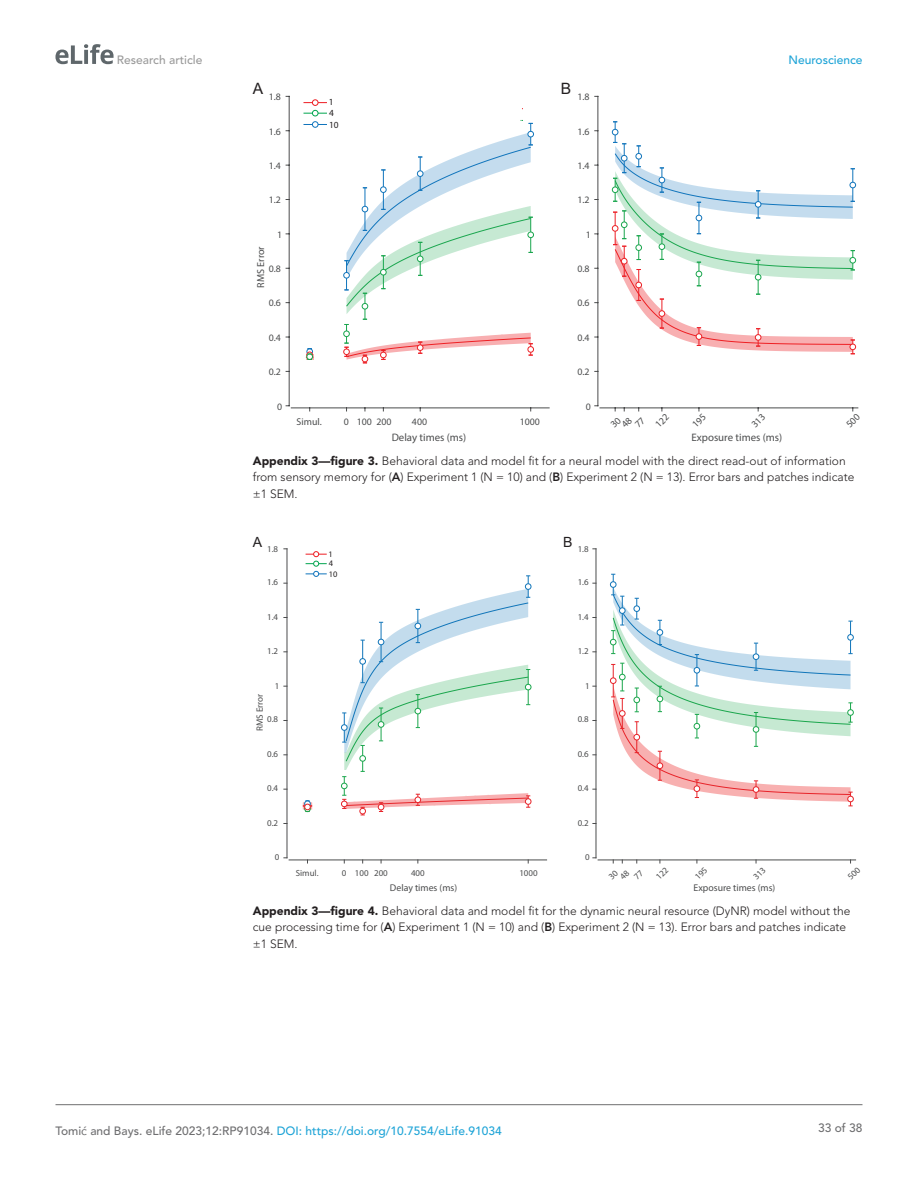
<style>
.page{position:relative;width:918px;height:1188px;background:#fff}
.page>*{position:absolute;margin:0;border:0;box-sizing:border-box;transform-origin:0 0}
.t1{font:15.6px "Arial";color:#231f20}
.t2{font:14.1px "Arial";color:#231f20}
.t3{font:300 12px/16.5px "Avenir LT Std";color:#231f20}
.t4{font:500 12px "Avenir LT Std";color:#1ea4d7}
.t5{font:500 12px "Avenir LT Std";color:#9a9a9a}
.t6{font:500 12px "Avenir LT Std";color:#6e6e70}
.t7{font:10.8px "Helvetica";color:#4b4c4d}
.t8{font:10.2px "Helvetica";color:#4b4c4d}
.t9{font:9.9px/7.9px "Helvetica";color:#4b4c4d}
.t10{font:9.75px "Helvetica";color:#4b4c4d}
.t11{font:9.3px/11.1px "Helvetica";color:#231f20}
.t12{font:9.15px "Helvetica";color:#4b4c4d}
.t13{font:8.85px/8.1px "Helvetica";color:#4b4c4d}
.t14{font:8.4px/10.1px "Helvetica";color:#231f20}
.s1{font-weight:900}
.s2{font-weight:800}
.s3{color:#6e6e70}
.s4{font-family:"Avenir";font-weight:400;color:#6e6e70}
</style>
<div class="page">
<svg style="left:55px;top:44px;width:59px;height:20px"></svg>
<hr style="left:56px;top:1104px;width:806px;height:1px;background:#6e6e70">
<hr style="left:291px;top:408px;width:258px;height:1px;background:#4b4c4d">
<hr style="left:289px;top:96px;width:1px;height:310px;background:#4b4c4d">
<div style="left:343px;top:272px;width:7px;height:7px;border:1px solid #1275bb;border-radius:50%"></div>
<hr style="left:600px;top:408px;width:258px;height:1px;background:#4b4c4d">
<hr style="left:598px;top:96px;width:1px;height:310px;background:#4b4c4d">
<div style="left:343px;top:349px;width:7px;height:6px;border:1px solid #ec2227;border-radius:50%"></div>
<svg style="left:306px;top:348px;width:7px;height:12px"></svg>
<div style="left:343px;top:331px;width:7px;height:6px;border:1px solid #1aa64e;border-radius:50%"></div>
<svg style="left:344px;top:120px;width:190px;height:243px"></svg>
<svg style="left:612px;top:121px;width:244px;height:233px"></svg>
<div style="left:312px;top:99px;width:6px;height:7px;border:1px solid #ee1d23;border-radius:50%"></div>
<svg style="left:303px;top:100px;width:24px;height:16px"></svg>
<svg style="left:303px;top:122px;width:24px;height:5px"></svg>
<div style="left:312px;top:121px;width:6px;height:7px;border:1px solid #1074bc;border-radius:50%"></div>
<hr style="left:289px;top:860px;width:258px;height:1px;background:#4b4c4d">
<hr style="left:287px;top:549px;width:1px;height:309px;background:#4b4c4d">
<svg style="left:341px;top:575px;width:190px;height:241px"></svg>
<hr style="left:598px;top:860px;width:258px;height:1px;background:#4b4c4d">
<hr style="left:596px;top:549px;width:1px;height:309px;background:#4b4c4d">
<div style="left:847px;top:796px;width:7px;height:6px;border:1px solid #e72329;border-radius:50%"></div>
<div style="left:847px;top:709px;width:7px;height:7px;border:1px solid #1aa64c;border-radius:50%"></div>
<div style="left:847px;top:634px;width:7px;height:7px;border:1px solid #1075b9;border-radius:50%"></div>
<svg style="left:610px;top:574px;width:243px;height:233px"></svg>
<svg style="left:303px;top:800px;width:9px;height:12px"></svg>
<div style="left:304px;top:804px;width:7px;height:6px;border:1px solid #e6252a;border-radius:50%"></div>
<svg style="left:306px;top:551px;width:21px;height:26px"></svg>
<svg style="left:655px;top:408px;width:14px;height:4px"></svg>
<svg style="left:692px;top:408px;width:15px;height:4px"></svg>
<svg style="left:751px;top:408px;width:15px;height:4px"></svg>
<svg style="left:846px;top:408px;width:13px;height:4px"></svg>
<svg style="left:656px;top:860px;width:13px;height:4px"></svg>
<svg style="left:695px;top:860px;width:13px;height:4px"></svg>
<svg style="left:753px;top:860px;width:13px;height:4px"></svg>
<p class="t5" style="left:117px;top:53px;width:87px">Research article</p>
<p class="t4" style="left:788px;top:53px;width:76px">Neuroscience</p>
<h1 class="t1" style="left:253px;top:78px;width:12px">A</h1>
<p class="t9" style="left:269px;top:93px;width:14px">1.8</p>
<p class="t9" style="left:269px;top:127px;width:14px">1.6</p>
<p class="t11" style="left:329px;top:97px;width:11px">1<br>4<br>10</p>
<h1 class="t1" style="left:561px;top:78px;width:12px">B</h1>
<p class="t9" style="left:577px;top:93px;width:14px">1.8</p>
<p class="t9" style="left:577px;top:127px;width:14px">1.6</p>
<p class="t9" style="left:269px;top:161px;width:14px">1.4</p>
<p class="t9" style="left:577px;top:161px;width:14px">1.4</p>
<p class="t9" style="left:269px;top:196px;width:14px">1.2</p>
<p class="t9" style="left:577px;top:196px;width:14px">1.2</p>
<p class="t9" style="left:277px;top:230px;width:7px">1</p>
<p class="t9" style="left:586px;top:230px;width:7px">1</p>
<p class="t8" style="left:254px;top:288px;width:43px;rotate:-90deg">RMS Error</p>
<p class="t9" style="left:269px;top:265px;width:14px">0.8</p>
<p class="t9" style="left:577px;top:265px;width:14px">0.8</p>
<p class="t9" style="left:269px;top:299px;width:14px">0.6</p>
<p class="t9" style="left:577px;top:299px;width:14px">0.6</p>
<p class="t9" style="left:269px;top:333px;width:14px">0.4</p>
<p class="t9" style="left:577px;top:333px;width:14px">0.4</p>
<p class="t9" style="left:269px;top:368px;width:14px">0.2</p>
<p class="t9" style="left:577px;top:368px;width:14px">0.2</p>
<p class="t9" style="left:277px;top:402px;width:7px">0</p>
<p class="t9" style="left:586px;top:402px;width:7px">0</p>
<p class="t9" style="left:297px;top:417px;width:27px">Simul.</p>
<p class="t9" style="left:344px;top:417px;width:49px">0 100 200</p>
<p class="t9" style="left:412px;top:417px;width:17px">400</p>
<p class="t9" style="left:520px;top:417px;width:22px">1000</p>
<p class="t7" style="left:392px;top:431px;width:76px">Delay times (ms)</p>
<p class="t9" style="left:615px;top:418px;width:12px;text-indent:-8px;rotate:-45deg">30<br>48</p>
<p class="t7" style="left:692px;top:431px;width:92px">Exposure times (ms)</p>
<p class="t3" style="left:253px;top:452px;width:603px"><span class="s1">Appendix 3—figure 3.</span> Behavioral data and model fit for a neural model with the direct read-out of information from sensory memory for (<span class="s2">A</span>) Experiment 1 (N = 10) and (<span class="s2">B</span>) Experiment 2 (N = 13). Error bars and patches indicate ±1 SEM.</p>
<p class="t2" style="left:253px;top:532px;width:11px">A</p>
<p class="t13" style="left:267px;top:544px;width:12px">1.8</p>
<p class="t14" style="left:328px;top:549px;width:11px">1<br>4<br>10</p>
<p class="t13" style="left:563px;top:544px;width:27px"><sup>B</sup> 1.8</p>
<p class="t13" style="left:267px;top:578px;width:12px">1.6</p>
<p class="t13" style="left:578px;top:578px;width:12px">1.6</p>
<p class="t13" style="left:267px;top:613px;width:12px">1.4</p>
<p class="t13" style="left:578px;top:613px;width:12px">1.4</p>
<p class="t13" style="left:267px;top:647px;width:12px">1.2</p>
<p class="t13" style="left:578px;top:647px;width:12px">1.2</p>
<p class="t13" style="left:275px;top:682px;width:6px">1</p>
<p class="t13" style="left:585px;top:682px;width:6px">1</p>
<p class="t12" style="left:254px;top:731px;width:39px;rotate:-90deg">RMS Error</p>
<p class="t13" style="left:267px;top:715px;width:12px">0.8</p>
<p class="t13" style="left:578px;top:715px;width:12px">0.8</p>
<p class="t13" style="left:267px;top:750px;width:12px">0.6</p>
<p class="t13" style="left:578px;top:750px;width:12px">0.6</p>
<p class="t13" style="left:267px;top:784px;width:12px">0.4</p>
<p class="t13" style="left:578px;top:784px;width:12px">0.4</p>
<p class="t13" style="left:267px;top:818px;width:12px">0.2</p>
<p class="t13" style="left:578px;top:818px;width:12px">0.2</p>
<p class="t13" style="left:275px;top:853px;width:6px">0</p>
<p class="t13" style="left:585px;top:853px;width:6px">0</p>
<p class="t13" style="left:296px;top:869px;width:24px">Simul.</p>
<p class="t13" style="left:342px;top:869px;width:48px">0 100 200</p>
<p class="t13" style="left:411px;top:869px;width:15px">400</p>
<p class="t13" style="left:519px;top:869px;width:20px">1000</p>
<p class="t10" style="left:390px;top:882px;width:69px">Delay times (ms)</p>
<p class="t13" style="left:613px;top:869px;width:11px;text-indent:-8px;rotate:-45deg">30<br>48</p>
<p class="t10" style="left:694px;top:882px;width:83px">Exposure times (ms)</p>
<p class="t3" style="left:253px;top:903px;width:599px"><span class="s1">Appendix 3—figure 4.</span> Behavioral data and model fit for the dynamic neural resource (DyNR) model without the cue processing time for (<span class="s2">A</span>) Experiment 1 (N = 10) and (<span class="s2">B</span>) Experiment 2 (N = 13). Error bars and patches indicate ±1 SEM.</p>
<p class="t4" style="left:56px;top:1124px;width:448px"><span class="s3">Tomi</span><span class="s4">ć</span> <span class="s3">and Bays. eLife 2023;12:RP91034.</span> DOI: https://doi.org/10.7554/eLife.91034</p>
<p class="t6" style="left:818px;top:1121px;width:46px">33 of 38</p>
</div>
